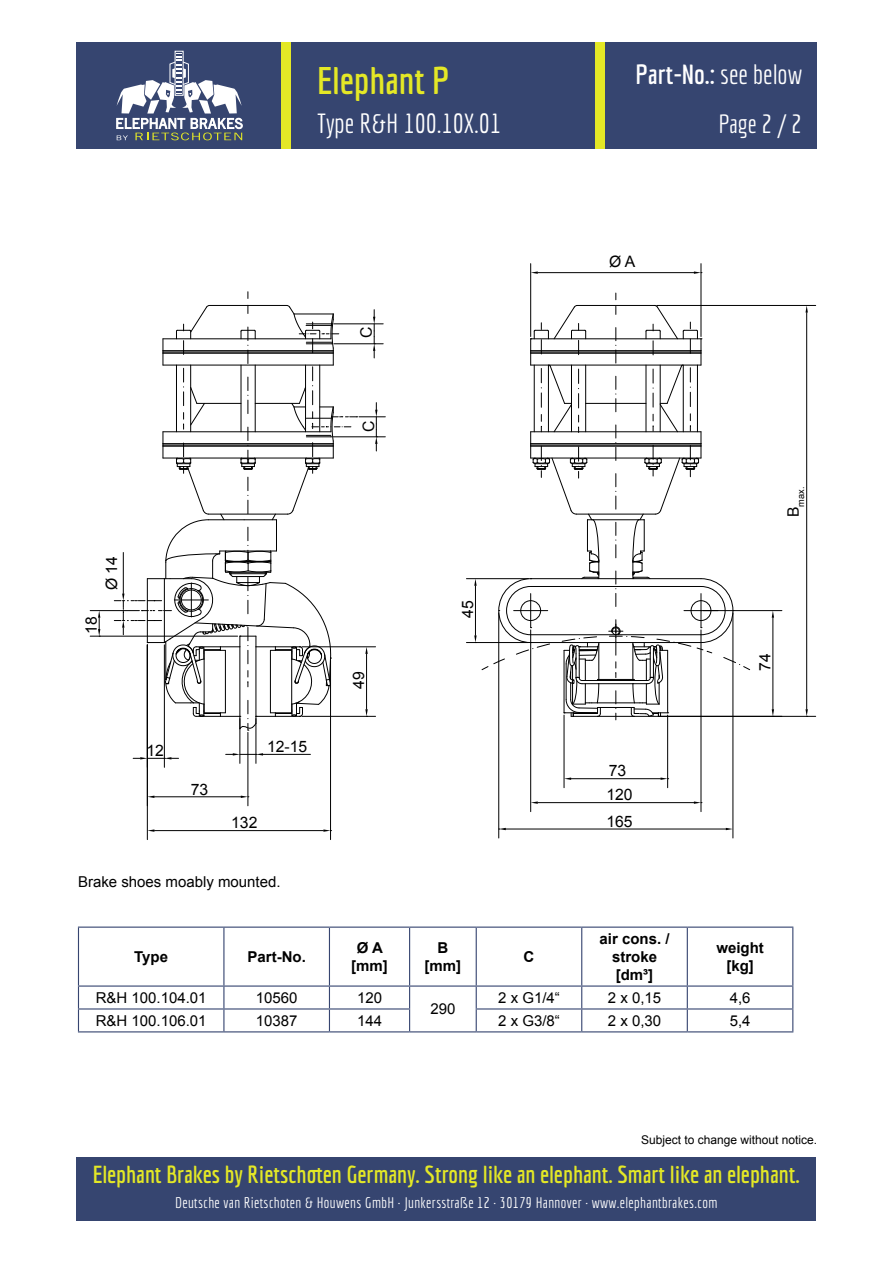
<style>
.page{position:relative;width:893px;height:1263px;background:#fff}
.page>*{position:absolute;margin:0;border:0;box-sizing:border-box;transform-origin:0 0}
.t1{font:700 37.5px "Economica";color:#e4e826}
.t2{font:700 27px "Economica";color:#fff}
.t3{font:27px "Economica";color:#fff}
.t4{font:25.5px "Economica";color:#fff}
.t5{font:700 24px "Economica";color:#e4e826}
.t6{font:15.75px/26.4px "Arial";color:#000}
.t7{font:15px "Arial";color:#000}
.t8{font:15px "Economica";letter-spacing:.025em;color:#fff}
.t9{font:700 15px/18px "Arial";color:#000;text-align:center}
.t10{font:12px "Arial";color:#000}
.t11{font:9.15px "Arial";color:#000}
.s1{font-weight:400}
</style>
<div class="page">
<div style="left:76px;top:1157px;width:740px;height:63px;background:#364570"></div>
<div style="left:76px;top:43px;width:741px;height:106px;background:#e4e826"></div>
<div style="left:76px;top:43px;width:204px;height:106px;background:#364570"></div>
<div style="left:605px;top:43px;width:211px;height:106px;background:#364570"></div>
<div style="left:291px;top:43px;width:303px;height:106px;background:#364570"></div>
<div style="left:175px;top:51px;width:8px;height:45px;border:1px solid #fff"></div>
<svg style="left:116px;top:53px;width:127px;height:87px"></svg>
<hr style="left:466px;top:578px;width:62px;height:1px;background:#000">
<hr style="left:466px;top:642px;width:62px;height:1px;background:#000">
<hr style="left:240px;top:719px;width:1px;height:44px;background:#000">
<hr style="left:256px;top:719px;width:1px;height:44px;background:#000">
<hr style="left:263px;top:754px;width:47px;height:1px;background:#000">
<svg style="left:226px;top:753px;width:37px;height:2px"></svg>
<hr style="left:657px;top:305px;width:159px;height:1px;background:#000">
<hr style="left:661px;top:716px;width:155px;height:1px;background:#000">
<hr style="left:806px;top:313px;width:1px;height:396px;background:#000">
<svg style="left:805px;top:306px;width:3px;height:7px"></svg>
<svg style="left:805px;top:709px;width:3px;height:8px"></svg>
<hr style="left:703px;top:610px;width:79px;height:1px;background:#000">
<hr style="left:773px;top:618px;width:1px;height:91px;background:#000">
<svg style="left:772px;top:611px;width:2px;height:7px"></svg>
<svg style="left:772px;top:709px;width:2px;height:7px"></svg>
<hr style="left:164px;top:645px;width:1px;height:122px;background:#000">
<svg style="left:133px;top:757px;width:46px;height:2px"></svg>
<hr style="left:530px;top:630px;width:1px;height:182px;background:#000">
<hr style="left:701px;top:630px;width:1px;height:182px;background:#000">
<hr style="left:538px;top:802px;width:156px;height:1px;background:#000">
<svg style="left:531px;top:801px;width:7px;height:3px"></svg>
<svg style="left:694px;top:801px;width:8px;height:3px"></svg>
<hr style="left:733px;top:613px;width:1px;height:225px;background:#000">
<hr style="left:498px;top:613px;width:1px;height:225px;background:#000">
<hr style="left:506px;top:829px;width:220px;height:1px;background:#000">
<svg style="left:726px;top:828px;width:7px;height:2px"></svg>
<svg style="left:499px;top:828px;width:7px;height:2px"></svg>
<hr style="left:564px;top:715px;width:1px;height:73px;background:#000">
<hr style="left:667px;top:715px;width:1px;height:73px;background:#000">
<hr style="left:571px;top:778px;width:89px;height:1px;background:#000">
<svg style="left:564px;top:777px;width:7px;height:3px"></svg>
<svg style="left:660px;top:777px;width:9px;height:3px"></svg>
<hr style="left:147px;top:645px;width:1px;height:195px;background:#000">
<hr style="left:330px;top:660px;width:1px;height:180px;background:#000">
<hr style="left:154px;top:830px;width:169px;height:1px;background:#000">
<svg style="left:147px;top:829px;width:7px;height:3px"></svg>
<svg style="left:323px;top:829px;width:9px;height:3px"></svg>
<hr style="left:90px;top:610px;width:49px;height:1px;background:#000">
<hr style="left:90px;top:636px;width:148px;height:1px;background:#000">
<svg style="left:98px;top:611px;width:2px;height:26px"></svg>
<hr style="left:248px;top:732px;width:1px;height:74px;background:#000">
<hr style="left:154px;top:796px;width:87px;height:1px;background:#000">
<svg style="left:241px;top:796px;width:8px;height:2px"></svg>
<hr style="left:530px;top:264px;width:1px;height:73px;background:#000">
<hr style="left:701px;top:264px;width:1px;height:73px;background:#000">
<hr style="left:538px;top:272px;width:156px;height:1px;background:#000">
<svg style="left:531px;top:271px;width:7px;height:3px"></svg>
<svg style="left:694px;top:271px;width:8px;height:3px"></svg>
<svg style="left:114px;top:305px;width:271px;height:430px"></svg>
<svg style="left:474px;top:293px;width:276px;height:427px"></svg>
<hr style="left:78px;top:926px;width:146px;height:2px;background:#364570">
<hr style="left:78px;top:928px;width:1px;height:57px;background:#364570">
<hr style="left:224px;top:926px;width:105px;height:2px;background:#364570">
<hr style="left:223px;top:928px;width:1px;height:57px;background:#364570">
<hr style="left:329px;top:926px;width:81px;height:2px;background:#364570">
<hr style="left:329px;top:928px;width:1px;height:57px;background:#364570">
<hr style="left:410px;top:926px;width:66px;height:2px;background:#364570">
<hr style="left:409px;top:928px;width:1px;height:57px;background:#364570">
<hr style="left:476px;top:926px;width:106px;height:2px;background:#364570">
<hr style="left:476px;top:928px;width:1px;height:57px;background:#364570">
<hr style="left:582px;top:926px;width:105px;height:2px;background:#364570">
<hr style="left:581px;top:928px;width:1px;height:57px;background:#364570">
<hr style="left:687px;top:926px;width:106px;height:2px;background:#364570">
<hr style="left:687px;top:928px;width:1px;height:57px;background:#364570">
<hr style="left:792px;top:928px;width:1px;height:57px;background:#364570">
<hr style="left:78px;top:985px;width:146px;height:2px;background:#364570">
<hr style="left:224px;top:985px;width:105px;height:2px;background:#364570">
<hr style="left:329px;top:985px;width:81px;height:2px;background:#364570">
<hr style="left:410px;top:985px;width:66px;height:2px;background:#364570">
<hr style="left:410px;top:1031px;width:66px;height:1px;background:#364570">
<hr style="left:476px;top:985px;width:106px;height:2px;background:#364570">
<hr style="left:582px;top:985px;width:105px;height:2px;background:#364570">
<hr style="left:687px;top:985px;width:106px;height:2px;background:#364570">
<hr style="left:78px;top:1008px;width:146px;height:1px;background:#364570">
<svg style="left:78px;top:987px;width:1px;height:44px"></svg>
<hr style="left:224px;top:1008px;width:105px;height:1px;background:#364570">
<svg style="left:223px;top:987px;width:1px;height:44px"></svg>
<hr style="left:329px;top:1008px;width:81px;height:1px;background:#364570">
<svg style="left:329px;top:987px;width:1px;height:44px"></svg>
<svg style="left:409px;top:987px;width:1px;height:44px"></svg>
<hr style="left:78px;top:1031px;width:146px;height:1px;background:#364570">
<hr style="left:224px;top:1031px;width:105px;height:1px;background:#364570">
<hr style="left:329px;top:1031px;width:81px;height:1px;background:#364570">
<hr style="left:476px;top:1008px;width:106px;height:1px;background:#364570">
<svg style="left:476px;top:987px;width:1px;height:44px"></svg>
<hr style="left:582px;top:1008px;width:105px;height:1px;background:#364570">
<svg style="left:581px;top:987px;width:1px;height:44px"></svg>
<hr style="left:687px;top:1008px;width:106px;height:1px;background:#364570">
<svg style="left:687px;top:987px;width:1px;height:44px"></svg>
<svg style="left:792px;top:987px;width:1px;height:44px"></svg>
<hr style="left:476px;top:1031px;width:106px;height:1px;background:#364570">
<hr style="left:582px;top:1031px;width:105px;height:1px;background:#364570">
<hr style="left:687px;top:1031px;width:106px;height:1px;background:#364570">
<h1 class="t1" style="left:317px;top:59px;width:134px">Elephant P</h1>
<h2 class="t3" style="left:317px;top:108px;width:186px">Type R&amp;H 100.10X.01</h2>
<h1 class="t1" style="left:432px;top:59px;width:17px">X</h1>
<h2 class="t3" style="left:359px;top:108px;width:33px">XXX</h2>
<p class="t6" style="left:353px;top:338px;width:13px;rotate:-90deg">C</p>
<p class="t6" style="left:355px;top:432px;width:13px;rotate:-90deg">C</p>
<p class="t6" style="left:99px;top:590px;width:36px;rotate:-90deg">Ø 14</p>
<p class="t6" style="left:78px;top:634px;width:19px;rotate:-90deg">18</p>
<p class="t6" style="left:147px;top:737px;width:19px">12</p>
<p class="t6" style="left:191px;top:776px;width:19px">73</p>
<p class="t6" style="left:267px;top:733px;width:42px">12-15</p>
<p class="t6" style="left:231px;top:810px;width:28px">132</p>
<p class="t7" style="left:78px;top:872px;width:204px">Brake shoes moably mounted.</p>
<p class="t6" style="left:346px;top:689px;width:19px;rotate:-90deg">49</p>
<p class="t6" style="left:455px;top:618px;width:19px;rotate:-90deg">45</p>
<p class="t9" style="left:134px;top:948px;width:35px">Type</p>
<p class="t9" style="left:248px;top:948px;width:60px">Part-No.</p>
<p class="t9" style="left:351px;top:939px;width:38px">Ø A [mm]</p>
<p class="t9" style="left:425px;top:939px;width:38px">B [mm]</p>
<p class="t9" style="left:524px;top:948px;width:12px">C</p>
<h2 class="t2" style="left:662px;top:59px;width:141px">Part-No.: <span class="s1">00000</span></h2>
<h3 class="t4" style="left:762px;top:109px;width:12px">1</h3>
<h2 class="t2" style="left:635px;top:59px;width:168px">Part-No.: <span class="s1">see below</span></h2>
<h3 class="t4" style="left:719px;top:109px;width:85px">Page 2 / 2</h3>
<p class="t6" style="left:609px;top:248px;width:28px">Ø A</p>
<p class="t11" style="left:795px;top:517px;width:32px;rotate:-90deg"><sup>B</sup>max.</p>
<p class="t6" style="left:609px;top:758px;width:19px">73</p>
<p class="t6" style="left:606px;top:782px;width:28px">120<br>165</p>
<p class="t6" style="left:752px;top:671px;width:19px;rotate:-90deg">74</p>
<p class="t9" style="left:599px;top:930px;width:72px">air cons. / stroke [dm³]</p>
<p class="t9" style="left:716px;top:939px;width:49px">weight [kg]</p>
<p class="t7" style="left:96px;top:988px;width:112px">R&amp;H 100.104.01</p>
<p class="t7" style="left:256px;top:988px;width:43px">10560</p>
<p class="t7" style="left:357px;top:988px;width:27px">120</p>
<p class="t7" style="left:498px;top:988px;width:63px">2 x G1/4“</p>
<p class="t7" style="left:608px;top:988px;width:55px">2 x 0,15</p>
<p class="t7" style="left:730px;top:988px;width:22px">4,6</p>
<p class="t7" style="left:430px;top:999px;width:27px">290</p>
<p class="t7" style="left:96px;top:1011px;width:112px">R&amp;H 100.106.01</p>
<p class="t7" style="left:256px;top:1011px;width:43px">10387</p>
<p class="t7" style="left:357px;top:1011px;width:27px">144</p>
<p class="t7" style="left:498px;top:1011px;width:63px">2 x G3/8“</p>
<p class="t7" style="left:608px;top:1011px;width:55px">2 x 0,30</p>
<p class="t7" style="left:730px;top:1011px;width:22px">5,4</p>
<p class="t10" style="left:641px;top:1132px;width:178px">Subject to change without notice.</p>
<h3 class="t5" style="left:93px;top:1160px;width:709px">Elephant Brakes by Rietschoten Germany. Strong like an elephant. Smart like an elephant.</h3>
<p class="t8" style="left:175px;top:1194px;width:544px">Deutsche van Rietschoten &amp; Houwens GmbH · Junkersstraße 12 · 30179 Hannover · www.elephantbrakes.com</p>
</div>
